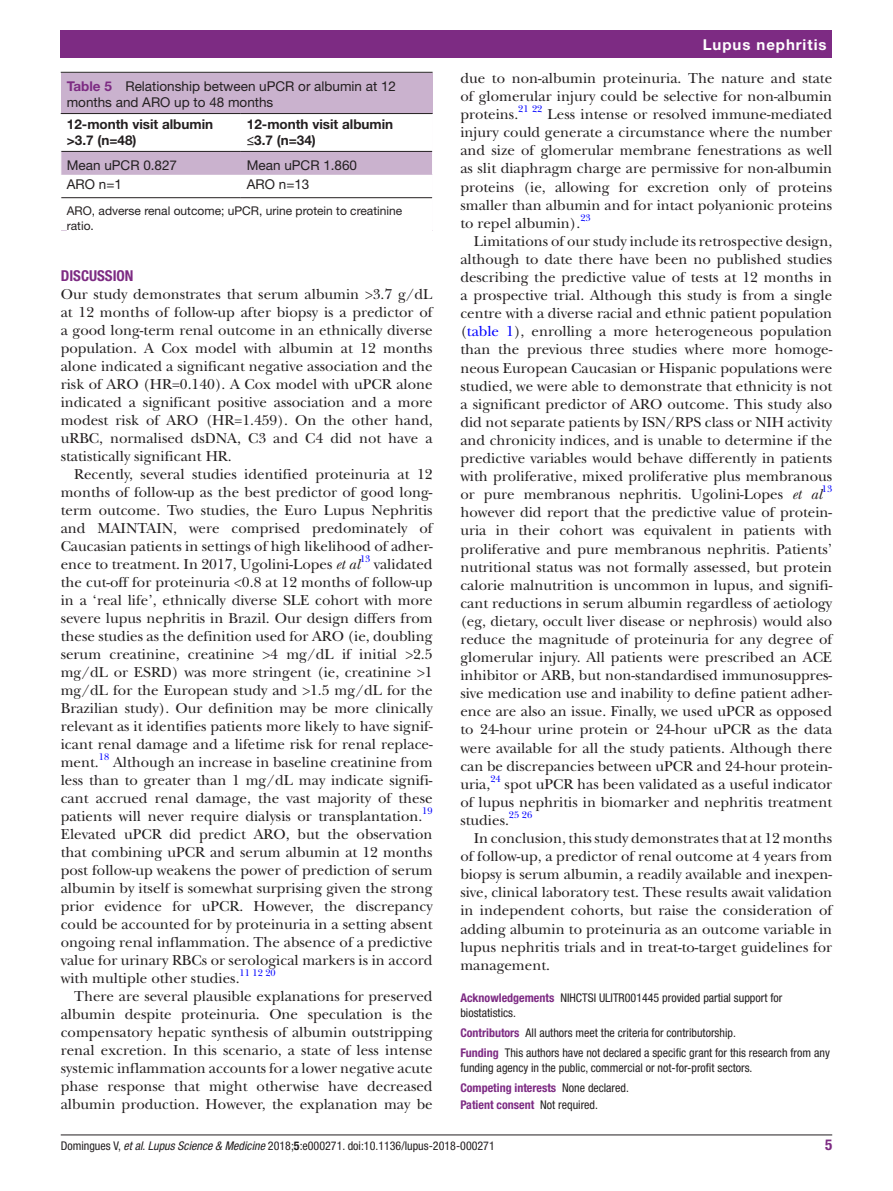
<style>
.page{position:relative;width:893px;height:1191px;background:#fff}
.page>*{position:absolute;margin:0;border:0;box-sizing:border-box;transform-origin:0 0}
.t1{font:15px/18.1px "New Baskerville";color:#231f20;text-align:justify}
.t2{font:700 15px "Helvetica Neue LT Std";letter-spacing:.065em;color:#fff}
.t3{font:700 condensed 15px "Helvetica Neue LT Std";color:#7d2b83}
.t4{font:13.5px/16.5px "Helvetica Neue LT Std";color:#231f20}
.t5{font:700 13.5px/16.2px "Helvetica Neue LT Std";color:#231f20}
.t6{font:condensed 12px/20.4px "Helvetica Neue LT Std";color:#231f20}
.t7{font:12px/15px "Helvetica Neue LT Std";color:#231f20}
.t8{font:700 condensed 12px "Helvetica Neue LT Std";color:#7d2b83}
.t9{font:9.9px "New Baskerville";color:#00f}
.s1{font-weight:700;color:#7d2b83}
.s2{font-style:italic}
.s3{color:#00f}
.s4{font-weight:400;color:#231f20}
.s5{font-weight:700}
</style>
<div class="page">
<hr style="left:61px;top:1134px;width:771px;height:1px;background:#231f20">
<div style="left:61px;top:31px;width:771px;height:27px;background:#7d2b83"></div>
<div style="left:61px;top:73px;width:372px;height:157px;background:#cab2ce"></div>
<hr style="left:61px;top:72px;width:372px;height:1px;background:#231f20">
<div style="left:62px;top:114px;width:370px;height:116px;background:#fff"></div>
<hr style="left:61px;top:113px;width:180px;height:1px;background:#231f20">
<hr style="left:241px;top:113px;width:192px;height:1px;background:#231f20">
<hr style="left:61px;top:114px;width:1px;height:37px;background:#fff">
<hr style="left:61px;top:198px;width:1px;height:32px;background:#fff">
<hr style="left:432px;top:114px;width:1px;height:37px;background:#fff">
<svg style="left:61px;top:151px;width:372px;height:47px"></svg>
<hr style="left:432px;top:198px;width:1px;height:32px;background:#fff">
<hr style="left:67px;top:229px;width:365px;height:2px;background:#fff">
<p class="t4" style="left:67px;top:77px;width:331px"><span class="s1">Table 5</span> Relationship between uPCR or albumin at 12 months and ARO up to 48 months</p>
<p class="t5" style="left:67px;top:116px;width:148px">12-month visit albumin &gt;3.7 (n=48)</p>
<p class="t5" style="left:247px;top:116px;width:148px">12-month visit albumin ≤3.7 (n=34)</p>
<p class="t4" style="left:67px;top:157px;width:112px">Mean uPCR 0.827</p>
<p class="t4" style="left:247px;top:157px;width:112px">Mean uPCR 1.860</p>
<p class="t4" style="left:67px;top:175px;width:57px">ARO n=1</p>
<p class="t4" style="left:247px;top:175px;width:64px">ARO n=13</p>
<p class="t7" style="left:67px;top:203px;width:337px">ARO, adverse renal outcome; uPCR, urine protein to creatinine ratio.</p>
<p class="t3" style="left:61px;top:266px;width:74px">Discussion</p>
<p class="t1" style="left:61px;top:285px;width:373px">Our study demonstrates that serum albumin &gt;3.7 g/dL at 12 months of follow-up after biopsy is a predictor of a good long-term renal outcome in an ethnically diverse population. A Cox model with albumin at 12 months alone indicated a significant negative association and the risk of ARO (HR=0.140). A Cox model with uPCR alone indicated a significant positive association and a more modest risk of ARO (HR=1.459). On the other hand, uRBC, normalised dsDNA, C3 and C4 did not have a statistically significant HR.</p>
<p class="t1" style="left:61px;top:465px;width:373px;text-indent:14px">Recently, several studies identified proteinuria at 12 months of follow-up as the best predictor of good long&shy;term outcome. Two studies, the Euro Lupus Nephritis and MAINTAIN, were comprised predominately of Caucasian patients in settings of high likelihood of adher&shy;ence to treatment. In 2017, Ugolini-Lopes <span class="s2">et al</span></p>
<p class="t9" style="left:360px;top:553px;width:12px">13</p>
<p class="t1" style="left:61px;top:555px;width:373px;text-indent:313px">validated the cut-off for proteinuria &lt;0.8 at 12 months of follow-up in a ‘real life’, ethnically diverse SLE cohort with more severe lupus nephritis in Brazil. Our design differs from these studies as the definition used for ARO (ie, doubling serum creatinine, creatinine &gt;4 mg/dL if initial &gt;2.5 mg/dL or ESRD) was more stringent (ie, creatinine &gt;1 mg/dL for the European study and &gt;1.5 mg/dL for the Brazilian study). Our definition may be more clinically relevant as it identifies patients more likely to have signif&shy;icant renal damage and a lifetime risk for renal replace&shy;ment.<sup>18</sup> Although an increase in baseline creatinine from less than to greater than 1 mg/dL may indicate signifi&shy;cant accrued renal damage, the vast majority of these patients will never require dialysis or transplantation.</p>
<p class="t9" style="left:422px;top:805px;width:12px">19</p>
<p class="t1" style="left:61px;top:825px;width:373px">Elevated uPCR did predict ARO, but the observation that combining uPCR and serum albumin at 12 months post follow-up weakens the power of prediction of serum albumin by itself is somewhat surprising given the strong prior evidence for uPCR. However, the discrepancy could be accounted for by proteinuria in a setting absent ongoing renal inflammation. The absence of a predictive value for urinary RBCs or serological markers is in accord with multiple other studies.</p>
<p class="t9" style="left:240px;top:967px;width:38px">11 12 20</p>
<p class="t1" style="left:61px;top:987px;width:373px;text-indent:14px">There are several plausible explanations for preserved albumin despite proteinuria. One speculation is the compensatory hepatic synthesis of albumin outstripping renal excretion. In this scenario, a state of less intense systemic inflammation accounts for a lower negative acute phase response that might otherwise have decreased albumin production. However, the explanation may be</p>
<p class="t2" style="left:703px;top:35px;width:125px">Lupus nephritis</p>
<p class="t1" style="left:460px;top:69px;width:373px">due to non-albumin proteinuria. The nature and state of glomerular injury could be selective for non-albumin proteins.<sup>21</sup> <sup>22</sup> Less intense or resolved immune-mediated injury could generate a circumstance where the number and size of glomerular membrane fenestrations as well as slit diaphragm charge are permissive for non-albumin proteins (ie, allowing for excretion only of proteins smaller than albumin and for intact polyanionic proteins to repel albumin).<sup>23</sup></p>
<p class="t1" style="left:460px;top:232px;width:373px;text-indent:14px">Limitations of our study include its retrospective design, although to date there have been no published studies describing the predictive value of tests at 12 months in a prospective trial. Although this study is from a single centre with a diverse racial and ethnic patient population (<span class="s3">table 1</span>), enrolling a more heterogeneous population than the previous three studies where more homoge&shy;neous European Caucasian or Hispanic populations were studied, we were able to demonstrate that ethnicity is not a significant predictor of ARO outcome. This study also did not separate patients by ISN/RPS class or NIH activity and chronicity indices, and is unable to determine if the predictive variables would behave differently in patients with proliferative, mixed proliferative plus membranous or pure membranous nephritis. Ugolini-Lopes <span class="s2">et al</span></p>
<p class="t9" style="left:822px;top:483px;width:12px">13</p>
<p class="t1" style="left:460px;top:503px;width:373px">however did report that the predictive value of protein&shy;uria in their cohort was equivalent in patients with proliferative and pure membranous nephritis. Patients’ nutritional status was not formally assessed, but protein calorie malnutrition is uncommon in lupus, and signifi&shy;cant reductions in serum albumin regardless of aetiology (eg, dietary, occult liver disease or nephrosis) would also reduce the magnitude of proteinuria for any degree of glomerular injury. All patients were prescribed an ACE inhibitor or ARB, but non-standardised immunosuppres&shy;sive medication use and inability to define patient adher&shy;ence are also an issue. Finally, we used uPCR as opposed to 24-hour urine protein or 24-hour uPCR as the data were available for all the study patients. Although there can be discrepancies between uPCR and 24-hour protein&shy;uria,</p>
<p class="t9" style="left:490px;top:773px;width:12px">24</p>
<p class="t1" style="left:460px;top:775px;width:373px;text-indent:44px">spot uPCR has been validated as a useful indicator of lupus nephritis in biomarker and nephritis treatment studies.</p>
<p class="t9" style="left:509px;top:809px;width:25px">25 26</p>
<p class="t1" style="left:460px;top:829px;width:373px;text-indent:14px">In conclusion, this study demonstrates that at 12 months of follow-up, a predictor of renal outcome at 4 years from biopsy is serum albumin, a readily available and inexpen&shy;sive, clinical laboratory test. These results await validation in independent cohorts, but raise the consideration of adding albumin to proteinuria as an outcome variable in lupus nephritis trials and in treat-to-target guidelines for management.</p>
<p class="t6" style="left:460px;top:990px;width:323px;line-height:14.4px"><span class="s1">Acknowledgements</span> NIHCTSI ULITR001445 provided partial support for biostatistics.</p>
<p class="t6" style="left:460px;top:1022px;width:371px"><span class="s1">Contributors</span> All authors meet the criteria for contributorship.<br><span class="s1">Funding</span> This authors have not declared a specific grant for this research from any</p>
<p class="t6" style="left:460px;top:1057px;width:294px">funding agency in the public, commercial or not-for-profit sectors.<br><span class="s1">Competing interests</span> None declared.</p>
<p class="t8" style="left:460px;top:1097px;width:139px">Patient consent <span class="s4">Not required.</span></p>
<p class="t6" style="left:61px;top:1135px;width:436px">Domingues V, <span class="s2">et al</span>. <span class="s2">Lupus Science &amp; Medicine</span> 2018;<span class="s5">5</span>:e000271. doi:10.1136/lupus-2018-000271</p>
<p class="t3" style="left:825px;top:1135px;width:9px">5</p>
</div>
